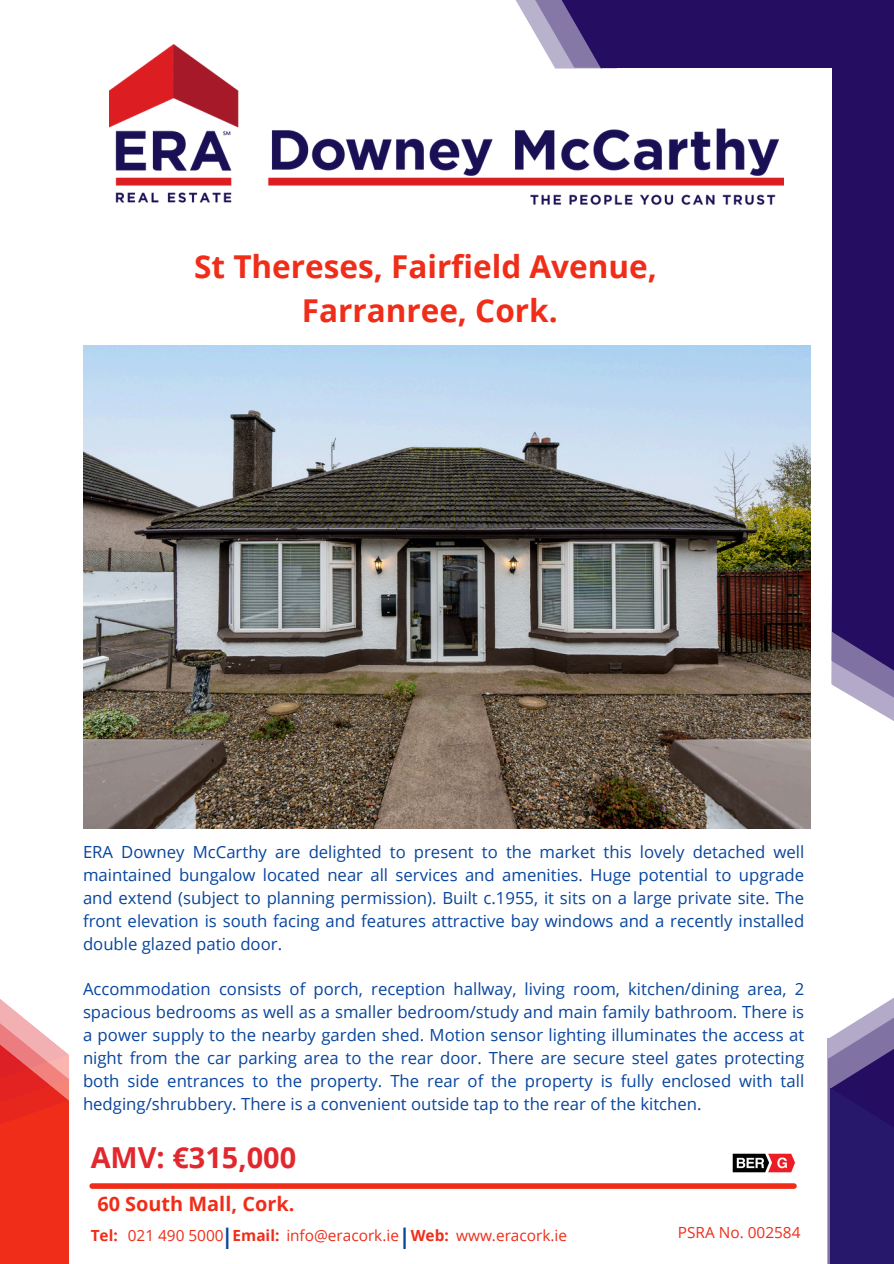
<style>
.page{position:relative;width:894px;height:1264px;background:#fff}
.page>*{position:absolute;margin:0;border:0;box-sizing:border-box;transform-origin:0 0}
.t1{font:700 31.5px/43.8px "Open Sans";color:#ef2d19;text-align:center}
.t2{font:700 28.8px "Open Sans";color:#e1282e}
.t3{font:700 21.3px "Open Sans";color:#08459d}
.t4{font:700 19.8px "Open Sans";color:#ef2d19}
.t5{font:16.65px/23px "Open Sans";color:#08459d;text-align:justify}
.t6{font:15.3px "Open Sans";color:#ef2d19}
.t7{font:700 15.3px "Open Sans";color:#ef2d19}
</style>
<div class="page">
<svg style="left:515px;top:0;width:13px;height:21px"></svg>
<svg style="left:528px;top:0;width:27px;height:45px"></svg>
<div style="left:602px;top:0;width:291px;height:68px;background:#250e62"></div>
<svg style="left:831px;top:585px;width:62px;height:136px"></svg>
<div style="left:832px;top:0;width:61px;height:631px;background:#250e62"></div>
<svg style="left:832px;top:631px;width:61px;height:60px;background:#6c5d95"></svg>
<div style="left:92px;top:1183px;width:701px;height:5px;background:#ef2d19"></div>
<svg style="left:555px;top:0;width:47px;height:45px;background:#4d3b7f"></svg>
<img style="left:83px;top:345px;width:727px;height:483px">
<div style="left:0;top:1054px;width:68px;height:209px;background:#ef2d19"></div>
<svg style="left:0;top:999px;width:69px;height:155px"></svg>
<div style="left:826px;top:1038px;width:67px;height:225px;background:#b2aac8"></div>
<div style="left:828px;top:1058px;width:65px;height:205px;background:#28186c"></div>
<svg style="left:828px;top:998px;width:65px;height:142px"></svg>
<img style="left:109px;top:45px;width:674px;height:161px">
<img style="left:732px;top:1153px;width:63px;height:20px">
<p class="t1" style="left:194px;top:244px;width:464px">St Thereses, Fairfield Avenue,<br>Farranree, Cork.</p>
<h1 class="t5" style="left:83px;top:840px;width:722px">ERA Downey McCarthy are delighted to present to the market this lovely detached well maintained bungalow located near all services and amenities. Huge potential to upgrade and extend (subject to planning permission). Built c.1955, it sits on a large private site. The front elevation is south facing and features attractive bay windows and a recently installed double glazed patio door.</h1>
<p class="t5" style="left:83px;top:977px;width:722px">Accommodation consists of porch, reception hallway, living room, kitchen/dining area, 2 spacious bedrooms as well as a smaller bedroom/study and main family bathroom. There is a power supply to the nearby garden shed. Motion sensor lighting illuminates the access at night from the car parking area to the rear door. There are secure steel gates protecting both side entrances to the property. The rear of the property is fully enclosed with tall hedging/shrubbery. There is a convenient outside tap to the rear of the kitchen.</p>
<p class="t2" style="left:91px;top:1137px;width:207px">AMV: €315,000</p>
<p class="t4" style="left:97px;top:1190px;width:198px">60 South Mall, Cork.</p>
<p class="t7" style="left:91px;top:1224px;width:29px">Tel:</p>
<h2 class="t6" style="left:128px;top:1224px;width:97px">021 490 5000</h2>
<p class="t3" style="left:221px;top:1220px;width:13px">|</p>
<p class="t7" style="left:232px;top:1224px;width:48px">Email:</p>
<p class="t6" style="left:286px;top:1224px;width:114px">info@eracork.ie</p>
<p class="t3" style="left:399px;top:1220px;width:13px">|</p>
<p class="t7" style="left:410px;top:1224px;width:40px">Web:</p>
<p class="t6" style="left:456px;top:1224px;width:112px">www.eracork.ie</p>
<p class="t6" style="left:677px;top:1221px;width:124px">PSRA No. 002584</p>
</div>
